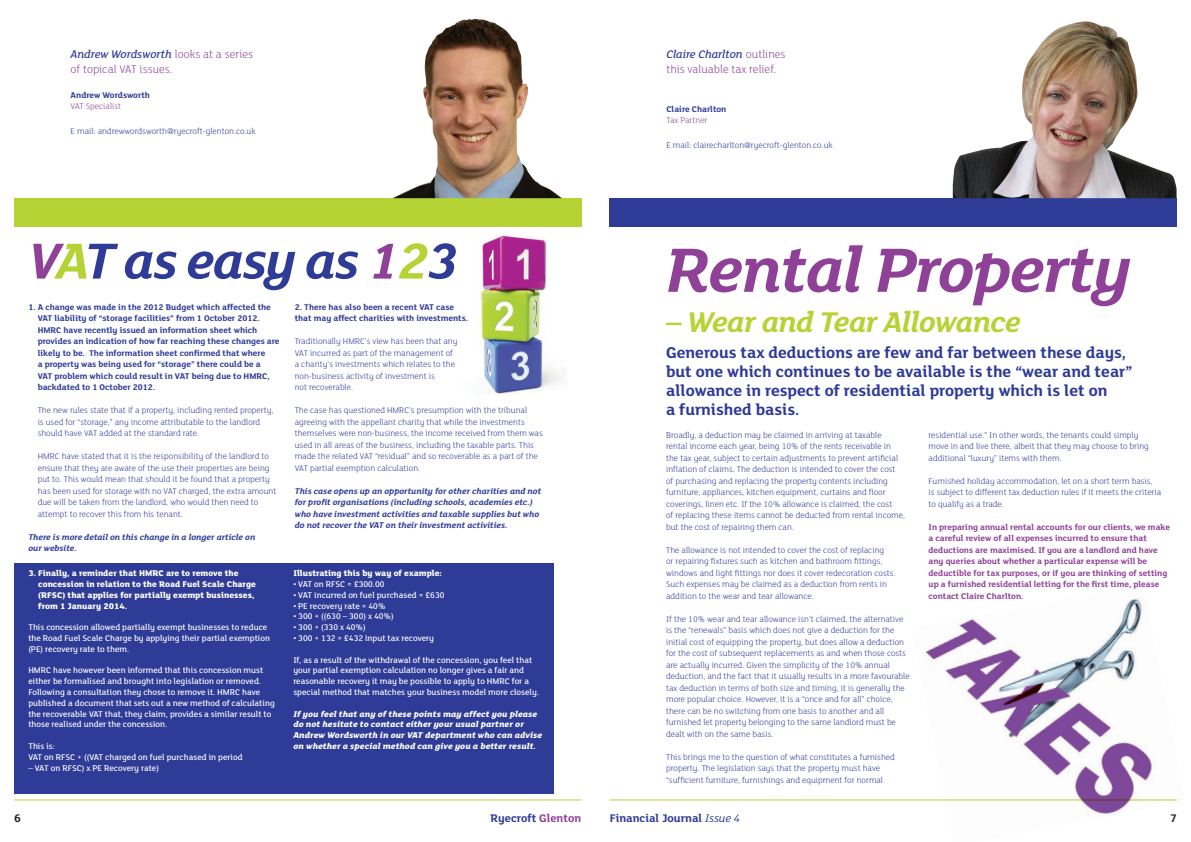
<style>
.page{position:relative;width:1191px;height:842px;background:#fff}
.page>*{position:absolute;margin:0;border:0;box-sizing:border-box;transform-origin:0 0}
.t1{font:italic 700 68px "FS Lola";letter-spacing:-.02em;color:#8f4198}
.t2{font:italic 700 55px "FS Lola";letter-spacing:-.03em;color:#2e3b97}
.t3{font:italic 700 31px "FS Lola";letter-spacing:-.02em;color:#b5d334}
.t4{font:700 17px/19px "FS Lola";color:#2e3b97}
.t5{font:300 12px/14.4px "FS Lola";color:#8f4198}
.t6{font:700 12px "FS Lola";color:#2e3b97}
.t7{font:700 12px "FS Lola";color:#231f20}
.t8{font:300 9px/11.5px "FS Lola";color:#2e3b97}
.t9{font:500 9px/10.8px "FS Lola";color:#fff}
.t10{font:700 9px/11.5px "FS Lola";color:#2e3b97}
.t11{font:700 9px/11.5px "FS Lola";color:#8f4198}
.t12{font:italic 700 9px/11.5px "FS Lola";color:#2e3b97}
.t13{font:italic 800 9px/10.8px "FS Lola";color:#fff}
.t14{font:800 9px/10.8px "FS Lola";color:#fff}
.t15{font:300 9px "FS Lola";color:#8f4198}
.s1{font-weight:500;font-style:italic;color:#2e3b97}
.s2{color:#8f4198}
.s3{color:#b5d334}
.s4{font-weight:400;font-style:italic}
</style>
<div class="page">
<div style="left:14px;top:198px;width:567px;height:29px;background:#b5d334"></div>
<div style="left:609px;top:198px;width:567px;height:29px;background:#2e3b97"></div>
<hr style="left:14px;top:800px;width:567px;height:1px;background:#b5d334">
<hr style="left:609px;top:800px;width:567px;height:1px;background:#b5d334">
<img style="left:911px;top:599px;width:266px;height:216px">
<img style="left:480px;top:235px;width:82px;height:159px">
<div style="left:14px;top:563px;width:540px;height:230px;background:#2e3b97"></div>
<img style="left:393px;top:19px;width:169px;height:179px">
<img style="left:952px;top:21px;width:224px;height:177px">
<h3 class="t5" style="left:71px;top:48px;width:184px"><span class="s1">Andrew Wordsworth</span> looks at a series of topical VAT issues.</h3>
<p class="t10" style="left:71px;top:90px;width:81px">Andrew Wordsworth</p>
<p class="t15" style="left:71px;top:101px;width:52px">VAT Specialist</p>
<p class="t8" style="left:71px;top:126px;width:187px">E mail: andrewwordsworth@ryecroft-glenton.co.uk</p>
<h2 class="t2" style="left:28px;top:229px;width:430px"><span class="s2">V</span><span class="s3">A</span>T as easy as <span class="s2">1</span><span class="s3">2</span>3</h2>
<p class="t10" style="left:38px;top:302px;width:243px;text-indent:-9px">1. A change was made in the 2012 Budget which affected the VAT liability of “storage facilities” from 1 October 2012.<br>HMRC have recently issued an information sheet which provides an indication of how far reaching these changes are likely to be. The information sheet confirmed that where<br>a property was being used for “storage” there could be a<br>VAT problem which could result in VAT being due to HMRC, backdated to 1 October 2012.</p>
<p class="t8" style="left:38px;top:405px;width:237px">The new rules state that if a property, including rented property, is used for “storage,” any income attributable to the landlord should have VAT added at the standard rate.</p>
<p class="t8" style="left:38px;top:451px;width:240px">HMRC have stated that it is the responsibility of the landlord to ensure that they are aware of the use their properties are being put to. This would mean that should it be found that a property has been used for storage with no VAT charged, the extra amount due will be taken from the landlord, who would then need to attempt to recover this from his tenant.</p>
<p class="t12" style="left:28px;top:532px;width:228px">There is more detail on this change in a longer article on our website.</p>
<p class="t14" style="left:38px;top:568px;width:219px;text-indent:-10px">3. Finally, a reminder that HMRC are to remove the concession in relation to the Road Fuel Scale Charge (RFSC) that applies for partially exempt businesses, from 1 January 2014.</p>
<p class="t9" style="left:28px;top:622px;width:243px">This concession allowed partially exempt businesses to reduce the Road Fuel Scale Charge by applying their partial exemption (PE) recovery rate to them.</p>
<p class="t9" style="left:28px;top:666px;width:248px">HMRC have however been informed that this concession must either be formalised and brought into legislation or removed.<br>Following a consultation they chose to remove it. HMRC have published a document that sets out a new method of calculating the recoverable VAT that, they claim, provides a similar result to those realised under the concession.</p>
<p class="t9" style="left:28px;top:741px;width:216px">This is:<br>VAT on RFSC + ((VAT charged on fuel purchased in period</p>
<p class="t9" style="left:28px;top:763px;width:132px">– VAT on RFSC) x PE Recovery rate)</p>
<p class="t10" style="left:295px;top:302px;width:175px">2. There has also been a recent VAT case that may affect charities with investments.</p>
<p class="t8" style="left:295px;top:336px;width:164px">Traditionally HMRC’s view has been that any VAT incurred as part of the management of a charity’s investments which relates to the non-business activity of investment is<br>not recoverable.</p>
<p class="t8" style="left:295px;top:405px;width:249px">The case has questioned HMRC’s presumption with the tribunal agreeing with the appellant charity that while the investments themselves were non-business, the income received from them was used in all areas of the business, including the taxable parts. This made the related VAT “residual” and so recoverable as a part of the VAT partial exemption calculation.</p>
<p class="t12" style="left:295px;top:486px;width:248px">This case opens up an opportunity for other charities and not for profit organisations (including schools, academies etc.) who have investment activities and taxable supplies but who do not recover the VAT on their investment activities.</p>
<p class="t14" style="left:293px;top:568px;width:150px">Illustrating this by way of example:</p>
<p class="t9" style="left:293px;top:579px;width:93px">• VAT on RFSC = £300.00</p>
<p class="t9" style="left:293px;top:590px;width:153px">• VAT incurred on fuel purchased = £630</p>
<p class="t9" style="left:293px;top:601px;width:94px">• PE recovery rate = 40%</p>
<p class="t9" style="left:293px;top:612px;width:102px">• 300 + ((630 – 300) x 40%)</p>
<p class="t9" style="left:293px;top:622px;width:74px">• 300 + (330 x 40%)</p>
<p class="t9" style="left:293px;top:633px;width:142px">• 300 + 132 = £432 input tax recovery</p>
<p class="t9" style="left:293px;top:655px;width:247px">If, as a result of the withdrawal of the concession, you feel that your partial exemption calculation no longer gives a fair and reasonable recovery it may be possible to apply to HMRC for a special method that matches your business model more closely.</p>
<p class="t13" style="left:293px;top:709px;width:250px">If you feel that any of these points may affect you please do not hesitate to contact either your usual partner or Andrew Wordsworth in our VAT department who can advise on whether a special method can give you a better result.</p>
<h3 class="t5" style="left:666px;top:48px;width:121px"><span class="s1">Claire Charlton</span> outlines this valuable tax relief.</h3>
<p class="t10" style="left:666px;top:104px;width:61px">Claire Charlton</p>
<p class="t15" style="left:666px;top:115px;width:43px">Tax Partner</p>
<p class="t8" style="left:666px;top:140px;width:168px">E mail: clairecharlton@ryecroft-glenton.co.uk</p>
<h1 class="t1" style="left:666px;top:231px;width:466px">Rental Property</h1>
<h3 class="t3" style="left:666px;top:304px;width:356px">– Wear and Tear Allowance</h3>
<h3 class="t4" style="left:666px;top:344px;width:468px">Generous tax deductions are few and far between these days, but one which continues to be available is the “wear and tear” allowance in respect of residential property which is let on<br>a furnished basis.</h3>
<p class="t8" style="left:666px;top:430px;width:240px">Broadly, a deduction may be claimed in arriving at taxable rental income each year, being 10% of the rents receivable in the tax year, subject to certain adjustments to prevent artificial inflation of claims. The deduction is intended to cover the cost of purchasing and replacing the property contents including furniture, appliances, kitchen equipment, curtains and floor coverings, linen etc. If the 10% allowance is claimed, the cost<br>of replacing these items cannot be deducted from rental income, but the cost of repairing them can.</p>
<p class="t8" style="left:666px;top:545px;width:231px">The allowance is not intended to cover the cost of replacing<br>or repairing fixtures such as kitchen and bathroom fittings, windows and light fittings nor does it cover redecoration costs.<br>Such expenses may be claimed as a deduction from rents in addition to the wear and tear allowance.</p>
<p class="t8" style="left:666px;top:614px;width:245px">If the 10% wear and tear allowance isn’t claimed, the alternative is the “renewals” basis which does not give a deduction for the initial cost of equipping the property, but does allow a deduction for the cost of subsequent replacements as and when those costs are actually incurred. Given the simplicity of the 10% annual deduction, and the fact that it usually results in a more favourable tax deduction in terms of both size and timing, it is generally the more popular choice. However, it is a “once and for all” choice; there can be no switching from one basis to another and all furnished let property belonging to the same landlord must be dealt with on the same basis.</p>
<p class="t8" style="left:666px;top:752px;width:230px">This brings me to the question of what constitutes a furnished property. The legislation says that the property must have “sufficient furniture, furnishings and equipment for normal</p>
<p class="t8" style="left:928px;top:430px;width:222px">residential use.” In other words, the tenants could simply move in and live there, albeit that they may choose to bring additional “luxury” items with them.</p>
<p class="t8" style="left:928px;top:476px;width:234px">Furnished holiday accommodation, let on a short term basis,<br>is subject to different tax deduction rules if it meets the criteria to qualify as a trade.</p>
<p class="t11" style="left:928px;top:522px;width:243px">In preparing annual rental accounts for our clients, we make a careful review of all expenses incurred to ensure that deductions are maximised. If you are a landlord and have any queries about whether a particular expense will be deductible for tax purposes, or if you are thinking of setting up a furnished residential letting for the first time, please contact Claire Charlton.</p>
<h3 class="t7" style="left:14px;top:811px;width:8px">6</h3>
<h3 class="t6" style="left:490px;top:811px;width:92px">Ryecroft <span class="s2">Glenton</span></h3>
<h3 class="t6" style="left:609px;top:811px;width:132px">Financial Journal <span class="s4">Issue 4</span></h3>
<h3 class="t7" style="left:1170px;top:811px;width:8px">7</h3>
</div>
